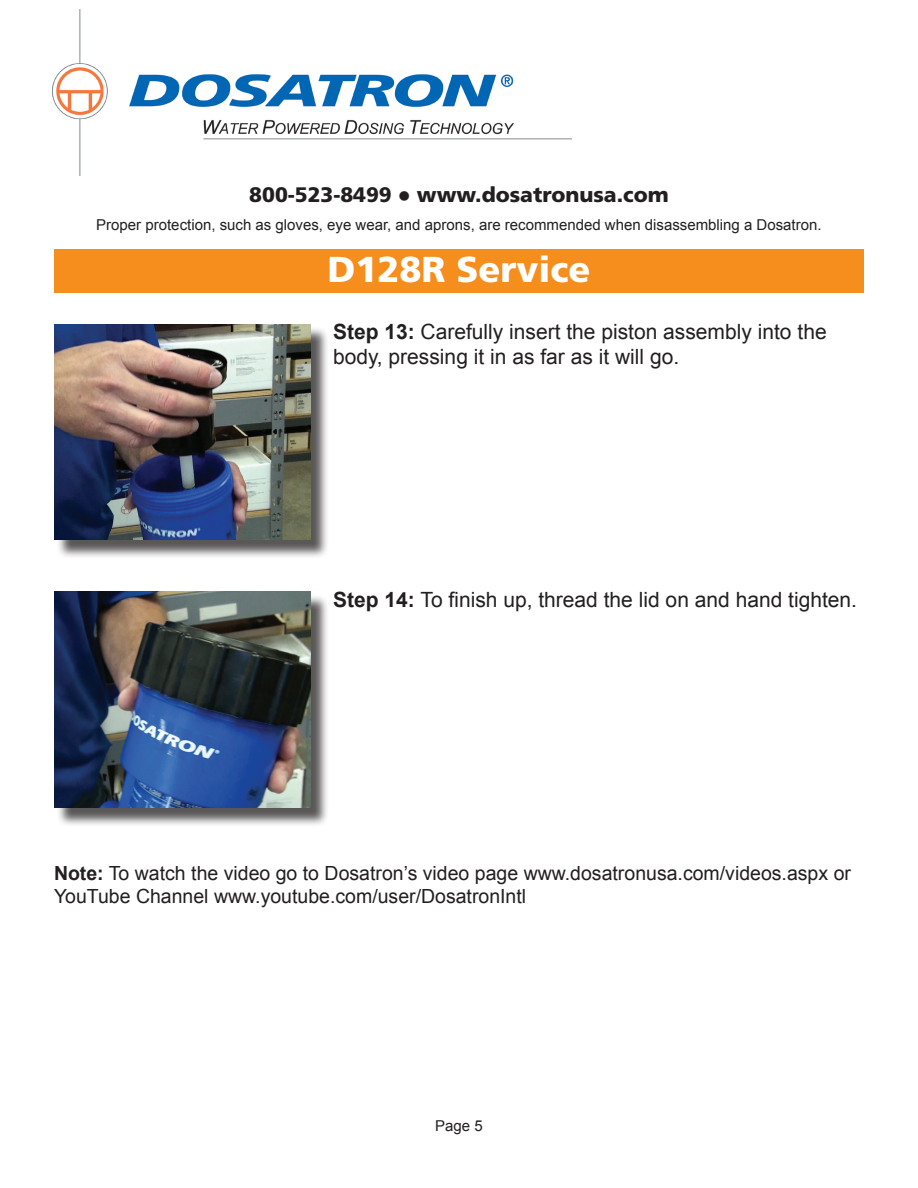
<style>
.page{position:relative;width:918px;height:1188px;background:#fff}
.page>*{position:absolute;margin:0;border:0;box-sizing:border-box;transform-origin:0 0}
.t1{font:900 36px "Frutiger";color:#fff}
.t2{font:21px/25.2px "Arial";color:#231f20}
.t3{font:900 21px "Frutiger";color:#231f20}
.t4{font:19.5px/23.4px "Arial";color:#231f20}
.t5{font:15px "Arial";color:#231f20}
.s1{font-weight:700}
</style>
<div class="page">
<img style="left:52px;top:10px;width:519px;height:165px">
<div style="left:54px;top:249px;width:810px;height:44px;background:#f68e1e"></div>
<div style="left:56px;top:326px;width:273px;height:232px;background:#231f20;opacity:.75"></div>
<img style="left:54px;top:324px;width:257px;height:216px">
<div style="left:56px;top:594px;width:273px;height:232px;background:#231f20;opacity:.75"></div>
<img style="left:54px;top:592px;width:257px;height:216px">
<p class="t3" style="left:249px;top:182px;width:421px">800-523-8499 ● www.dosatronusa.com</p>
<p class="t5" style="left:96px;top:215px;width:727px">Proper protection, such as gloves, eye wear, and aprons, are recommended when disassembling a Dosatron.</p>
<h1 class="t1" style="left:327px;top:248px;width:265px">D128R Service</h1>
<p class="t2" style="left:333px;top:320px;width:495px"><span class="s1">Step 13:</span> Carefully insert the piston assembly into the body, pressing it in as far as it will go.</p>
<p class="t2" style="left:333px;top:587px;width:526px"><span class="s1">Step 14:</span> To finish up, thread the lid on and hand tighten.</p>
<p class="t4" style="left:54px;top:861px;width:799px"><span class="s1">Note:</span> To watch the video go to Dosatron’s video page www.dosatronusa.com/videos.aspx or<br>YouTube Channel www.youtube.com/user/DosatronIntl</p>
<p class="t5" style="left:435px;top:1116px;width:49px">Page 5</p>
</div>
